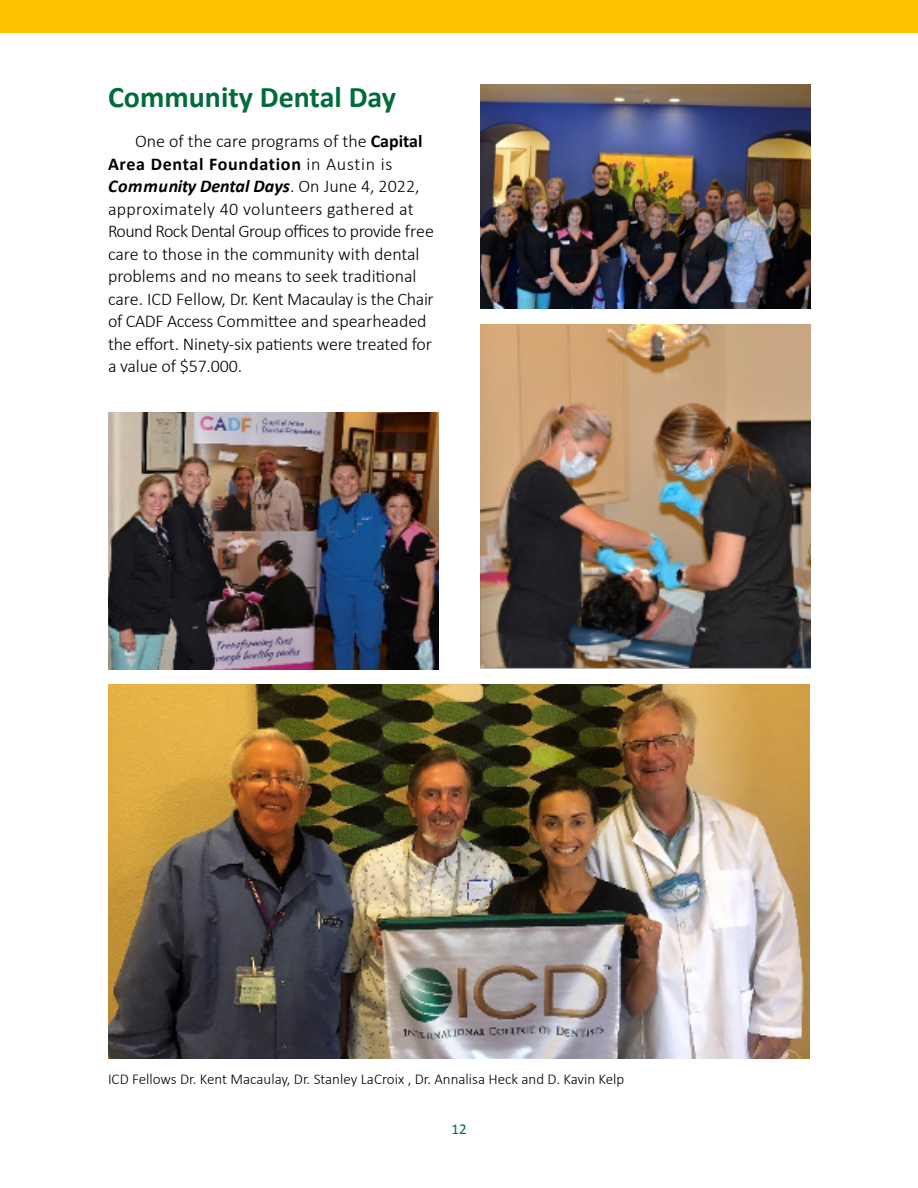
<style>
.page{position:relative;width:918px;height:1188px;background:#fff}
.page>*{position:absolute;margin:0;border:0;box-sizing:border-box;transform-origin:0 0}
.t1{font:700 30px "Calibri";color:#006c3a}
.t2{font:300 18px/22.5px "Calibri";color:#000}
.t3{font:300 15px "Calibri";color:#000}
.t4{font:15px "Calibri";color:#006c3a}
.s1{font-weight:700}
.s2{font-weight:700;font-style:italic}
</style>
<div class="page">
<div style="left:0;top:0;width:918px;height:32px;background:#ffc000"></div>
<img style="left:108px;top:413px;width:331px;height:257px">
<img style="left:480px;top:324px;width:331px;height:345px">
<img style="left:108px;top:685px;width:702px;height:373px">
<img style="left:480px;top:84px;width:331px;height:225px">
<h1 class="t1" style="left:108px;top:76px;width:290px">Community Dental Day</h1>
<p class="t2" style="left:108px;top:130px;width:327px;text-indent:27px">One of the care programs of the <span class="s1">Capital Area Dental Foundation</span> in Austin is <span class="s2">Community Dental Days</span>. On June 4, 2022, approximately 40 volunteers gathered at Round Rock Dental Group offices to provide free care to those in the community with dental problems and no means to seek traditional care. ICD Fellow, Dr. Kent Macaulay is the Chair of CADF Access Committee and spearheaded the effort. Ninety-six patients were treated for a value of $57.000.</p>
<p class="t3" style="left:108px;top:1070px;width:518px">ICD Fellows Dr. Kent Macaulay, Dr. Stanley LaCroix , Dr. Annalisa Heck and D. Kavin Kelp</p>
<p class="t4" style="left:451px;top:1119px;width:17px">12</p>
</div>
